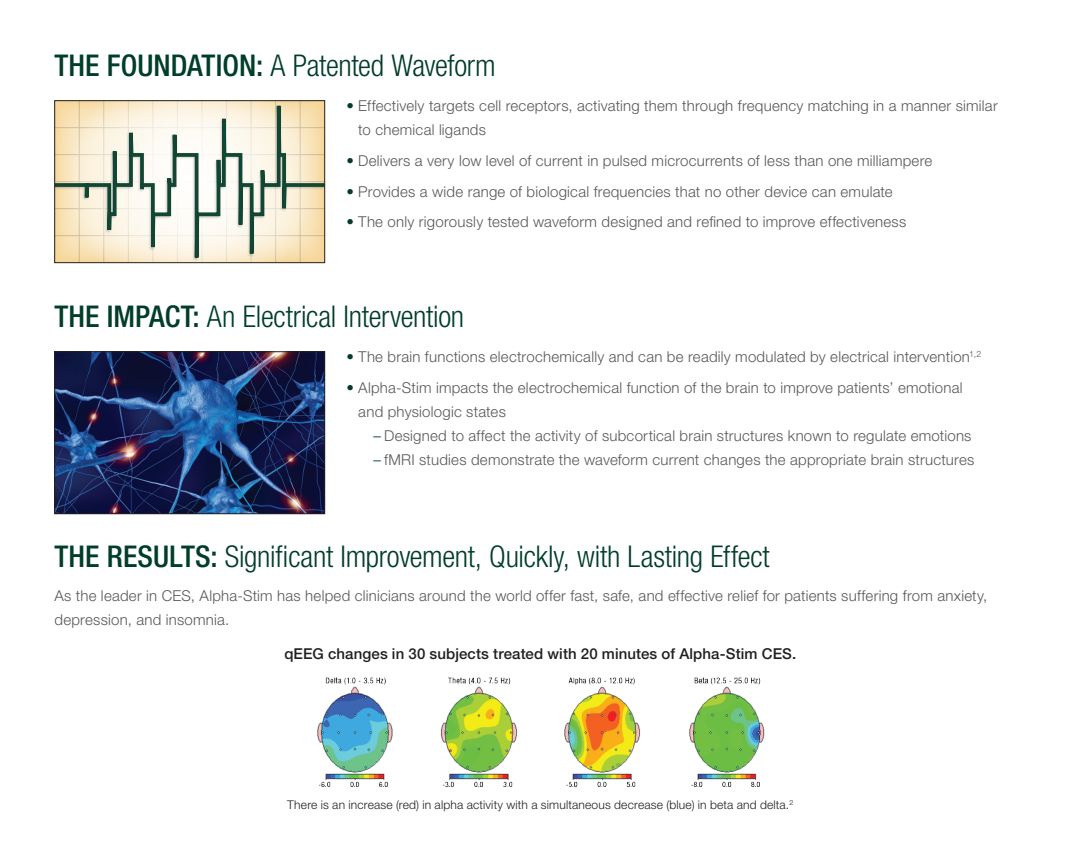
<style>
.page{position:relative;width:1080px;height:864px;background:#fff}
.page>*{position:absolute;margin:0;border:0;box-sizing:border-box;transform-origin:0 0}
.t1{font:300 condensed 30px "Helvetica Neue LT Std";letter-spacing:-.01em;color:#003d2a}
.t2{font:500 condensed 30px "Helvetica Neue LT Std";color:#003d2a}
.t3{font:300 15px/24px "Helvetica Neue LT Std";letter-spacing:.015em;color:#57585a}
.t4{font:500 15px "Helvetica Neue LT Std";letter-spacing:.005em;color:#231f20}
.t5{font:300 12px "Helvetica Neue LT Std";letter-spacing:.015em;color:#231f20}
.s1{font-weight:500}
.s2{color:#003d2a}
</style>
<div class="page">
<svg style="left:56px;top:102px;width:267px;height:159px"></svg>
<div style="left:54px;top:100px;width:271px;height:163px;border:1px solid #231f20"></div>
<img style="left:56px;top:354px;width:267px;height:158px">
<div style="left:54px;top:352px;width:271px;height:162px;border:1px solid #231f20"></div>
<img style="left:317px;top:677px;width:76px;height:110px">
<img style="left:441px;top:677px;width:77px;height:110px">
<img style="left:564px;top:677px;width:77px;height:110px">
<img style="left:689px;top:677px;width:76px;height:110px">
<h1 class="t2" style="left:54px;top:47px;width:148px">THE FOUNDATION</h1>
<h1 class="t1" style="left:256px;top:48px;width:241px"><span class="s1">:</span> A Patented Waveform</h1>
<p class="t3" style="left:358px;top:94px;width:641px;text-indent:-12px"><span class="s2">•</span> Effectively targets cell receptors, activating them through frequency matching in a manner similar to chemical ligands</p>
<p class="t3" style="left:346px;top:148px;width:587px"><span class="s2">•</span> Delivers a very low level of current in pulsed microcurrents of less than one milliampere</p>
<p class="t3" style="left:346px;top:179px;width:548px"><span class="s2">•</span> Provides a wide range of biological frequencies that no other device can emulate</p>
<p class="t3" style="left:346px;top:210px;width:561px"><span class="s2">•</span> The only rigorously tested waveform designed and refined to improve effectiveness</p>
<h1 class="t1" style="left:54px;top:299px;width:411px"><span class="s1">THE IMPACT:</span> An Electrical Intervention</h1>
<p class="t3" style="left:346px;top:345px;width:636px"><span class="s2">•</span> The brain functions electrochemically and can be readily modulated by electrical intervention<sup>1,2</sup></p>
<p class="t3" style="left:358px;top:375px;width:606px;text-indent:-12px"><span class="s2">•</span> Alpha-Stim impacts the electrochemical function of the brain to improve patients’ emotional and physiologic states</p>
<p class="t3" style="left:373px;top:423px;width:600px"><span class="s2">–</span> Designed to affect the activity of subcortical brain structures known to regulate emotions</p>
<p class="t3" style="left:373px;top:447px;width:603px"><span class="s2">–</span> fMRI studies demonstrate the waveform current changes the appropriate brain structures</p>
<h1 class="t1" style="left:54px;top:539px;width:717px"><span class="s1">THE RESULTS:</span> Significant Improvement, Quickly, with Lasting Effect</h1>
<p class="t3" style="left:54px;top:583px;width:934px">As the leader in CES, Alpha-Stim has helped clinicians around the world offer fast, safe, and effective relief for patients suffering from anxiety, depression, and insomnia.</p>
<p class="t4" style="left:284px;top:644px;width:513px">qEEG changes in 30 subjects treated with 20 minutes of Alpha-Stim CES.</p>
<p class="t5" style="left:287px;top:798px;width:508px">There is an increase (red) in alpha activity with a simultaneous decrease (blue) in beta and delta.<sup>2</sup></p>
</div>
